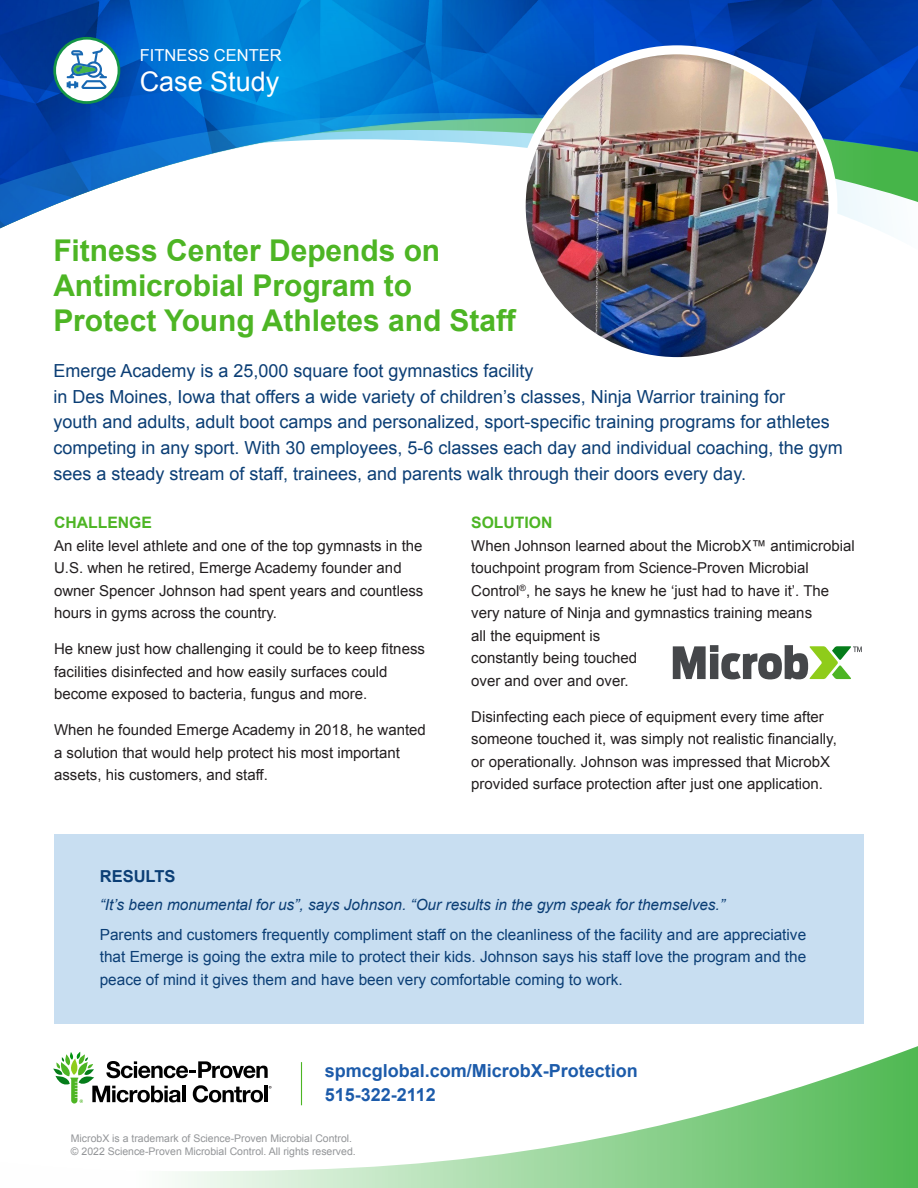
<style>
.page{position:relative;width:918px;height:1188px;background:#fff}
.page>*{position:absolute;margin:0;border:0;box-sizing:border-box;transform-origin:0 0}
.t1{font:700 30px/34.8px "Arial";color:#4db524}
.t2{font:27px "Arial";color:#fff}
.t3{font:18px/25.8px "Arial";color:#0b3e75}
.t4{font:700 18px "Arial";color:#1c5baa}
.t5{font:16.5px "Arial";color:#fff}
.t6{font:700 16.5px "Arial";color:#0b3e75}
.t7{font:700 15.75px "Arial";color:#4db524}
.t8{font:15.3px/22.5px "Arial";color:#0b3e75;text-align:justify}
.t9{font:italic 15.3px "Arial";color:#0b3e75}
.t10{font:15px/22.5px "Arial";color:#231f20}
.t11{font:10.5px "Arial";color:#939598}
</style>
<div class="page">
<svg style="left:80px;top:1046px;width:838px;height:142px"></svg>
<img style="left:0;top:0;width:918px;height:112px">
<svg style="left:0;top:112px;width:918px;height:116px"></svg>
<svg style="left:53px;top:1052px;width:219px;height:52px"></svg>
<hr style="left:301px;top:1062px;width:1px;height:43px;background:#4db524">
<img style="left:521px;top:50px;width:312px;height:312px;border-radius:156px">
<div style="left:517px;top:45px;width:320px;height:321px;border:9px solid #fff;border-radius:50%"></div>
<div style="left:54px;top:834px;width:810px;height:190px;background:#c8def1"></div>
<svg style="left:55px;top:38px;width:64px;height:65px"></svg>
<div style="left:53px;top:37px;width:67px;height:67px;border:3px solid #149546;border-radius:50%"></div>
<svg style="left:67px;top:48px;width:40px;height:41px"></svg>
<svg style="left:673px;top:645px;width:189px;height:34px"></svg>
<p class="t5" style="left:140px;top:44px;width:144px">FITNESS CENTER</p>
<p class="t2" style="left:140px;top:64px;width:141px">Case Study</p>
<p class="t1" style="left:53px;top:234px;width:464px">Fitness Center Depends on<br>Antimicrobial Program to<br>Protect Young Athletes and Staff</p>
<p class="t3" style="left:53px;top:358px;width:791px">Emerge Academy is a 25,000 square foot gymnastics facility<br>in Des Moines, Iowa that offers a wide variety of children’s classes, Ninja Warrior training for<br>youth and adults, adult boot camps and personalized, sport-specific training programs for athletes competing in any sport. With 30 employees, 5-6 classes each day and individual coaching, the gym sees a steady stream of staff, trainees, and parents walk through their doors every day.</p>
<p class="t7" style="left:54px;top:513px;width:99px">CHALLENGE</p>
<p class="t10" style="left:54px;top:535px;width:371px">An elite level athlete and one of the top gymnasts in the U.S. when he retired, Emerge Academy founder and owner Spencer Johnson had spent years and countless hours in gyms across the country.</p>
<p class="t10" style="left:54px;top:638px;width:373px">He knew just how challenging it could be to keep fitness facilities disinfected and how easily surfaces could become exposed to bacteria, fungus and more.</p>
<p class="t10" style="left:54px;top:719px;width:373px">When he founded Emerge Academy in 2018, he wanted a solution that would help protect his most important assets, his customers, and staff.</p>
<p class="t7" style="left:471px;top:513px;width:83px">SOLUTION</p>
<p class="t10" style="left:471px;top:535px;width:385px">When Johnson learned about the MicrobX™ antimicrobial touchpoint program from Science-Proven Microbial Control<sup>®</sup>, he says he knew he ‘just had to have it’. The very nature of Ninja and gymnastics training means<br>all the equipment is<br>constantly being touched<br>over and over and over.</p>
<p class="t10" style="left:471px;top:706px;width:367px">Disinfecting each piece of equipment every time after someone touched it, was simply not realistic financially, or operationally. Johnson was impressed that MicrobX provided surface protection after just one application.</p>
<p class="t6" style="left:100px;top:866px;width:77px">RESULTS</p>
<p class="t9" style="left:100px;top:895px;width:627px">“It’s been monumental for us”, says Johnson. “Our results in the gym speak for themselves.”</p>
<p class="t8" style="left:100px;top:923px;width:708px">Parents and customers frequently compliment staff on the cleanliness of the facility and are appreciative that Emerge is going the extra mile to protect their kids. Johnson says his staff love the program and the peace of mind it gives them and have been very comfortable coming to work.</p>
<p class="t4" style="left:325px;top:1059px;width:315px">spmcglobal.com/MicrobX-Protection</p>
<p class="t4" style="left:325px;top:1083px;width:113px">515-322-2112</p>
<p class="t11" style="left:71px;top:1131px;width:283px">MicrobX is a trademark of Science-Proven Microbial Control.</p>
<p class="t11" style="left:71px;top:1144px;width:286px">© 2022 Science-Proven Microbial Control. All rights reserved.</p>
</div>
